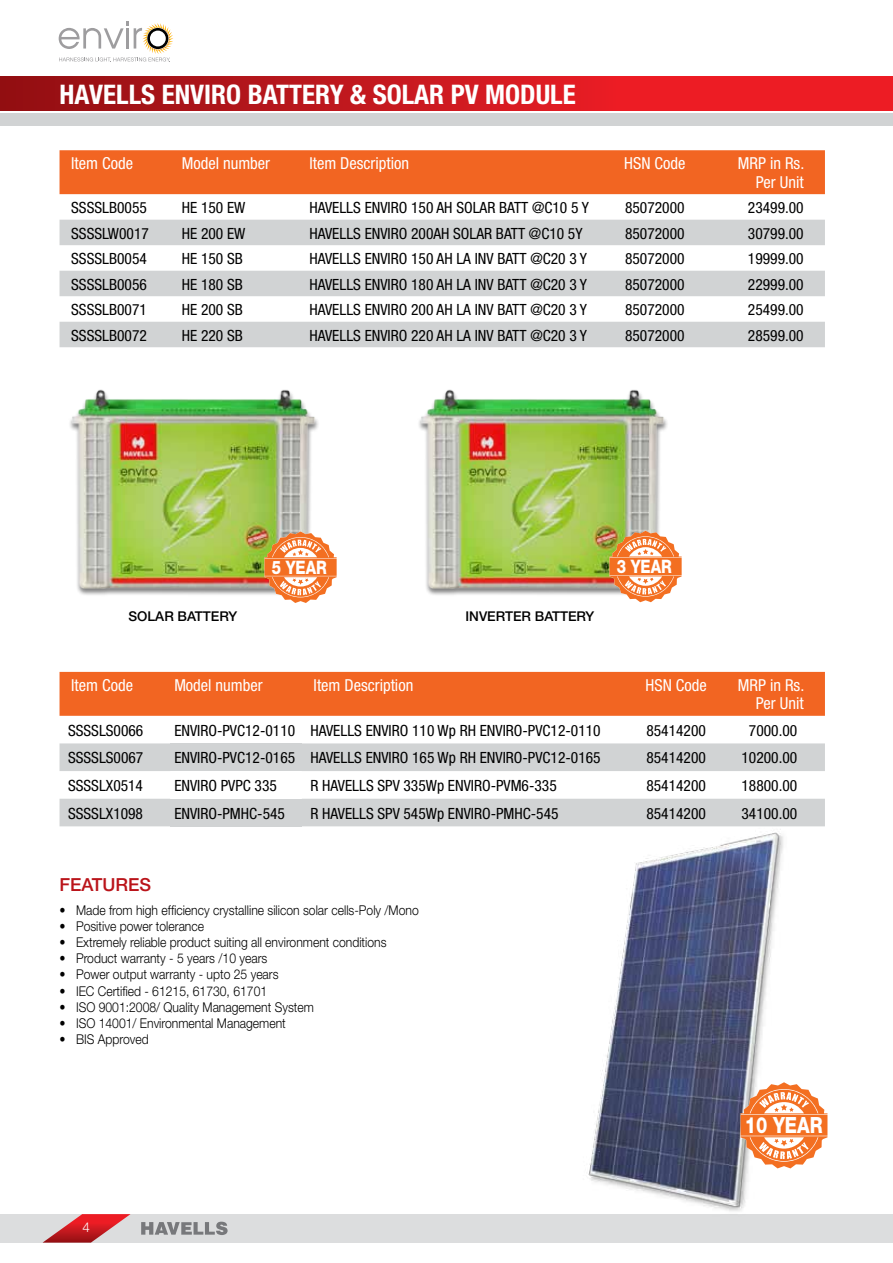
<style>
.page{position:relative;width:893px;height:1263px;background:#fff}
.page>*{position:absolute;margin:0;border:0;box-sizing:border-box;transform-origin:0 0}
.t1{font:700 condensed 27px "Helvetica Neue";color:#fff}
.t2{font:800 22.35px "Helvetica Neue";color:#fff;scale:.8 1}
.t3{font:800 18.6px "Helvetica Neue";color:#fff;scale:.8 1}
.t4{font:500 18px "Helvetica Neue";color:#ba141a}
.t5{font:condensed 16.5px/18.6px "Helvetica Neue";color:#fff;text-align:right}
.t6{font:condensed 15.45px "Helvetica Neue";color:#000}
.t7{font:300 13.5px "Helvetica Neue";color:#000;scale:.9 1}
.t8{font:500 13.5px "Helvetica Neue";color:#000}
.t9{font:300 13.5px "Helvetica Neue";color:#fff}
</style>
<div class="page">
<svg style="left:0;top:77px;width:892px;height:34px;background:#ca181e"></svg>
<div style="left:0;top:113px;width:893px;height:13px;background:#d1d3d4"></div>
<hr style="left:892px;top:77px;width:1px;height:34px;background:#ed1c24">
<div style="left:0;top:1214px;width:893px;height:28px;background:#dcddde"></div>
<svg style="left:141px;top:1222px;width:87px;height:13px"></svg>
<svg style="left:43px;top:1214px;width:88px;height:28px"></svg>
<svg style="left:59px;top:21px;width:114px;height:41px"></svg>
<div style="left:60px;top:150px;width:765px;height:44px;background:#f26522"></div>
<div style="left:60px;top:220px;width:765px;height:25px;background:#d1d3d4"></div>
<div style="left:60px;top:271px;width:765px;height:25px;background:#d1d3d4"></div>
<div style="left:60px;top:322px;width:765px;height:25px;background:#d1d3d4"></div>
<img style="left:70px;top:389px;width:248px;height:206px">
<img style="left:419px;top:389px;width:248px;height:214px">
<svg style="left:264px;top:531px;width:73px;height:72px"></svg>
<img style="left:574px;top:826px;width:223px;height:385px">
<svg style="left:741px;top:1082px;width:86px;height:86px"></svg>
<div style="left:60px;top:672px;width:765px;height:44px;background:#f26522"></div>
<svg style="left:60px;top:743px;width:765px;height:83px;fill:#d1d3d4"></svg>
<div style="left:170px;top:743px;width:132px;height:28px;background:#d1d3d4"></div>
<div style="left:170px;top:799px;width:132px;height:27px;background:#d1d3d4"></div>
<svg style="left:609px;top:531px;width:73px;height:71px"></svg>
<h1 class="t1" style="left:60px;top:78px;width:30px">HAVELLS</h1>
<h1 class="t1" style="left:162px;top:78px;width:27px">ENVIRO</h1>
<h1 class="t1" style="left:248px;top:78px;width:30px">BATTERY</h1>
<h1 class="t1" style="left:350px;top:78px;width:170px">&amp; SOLAR PV MODULE</h1>
<p class="t5" style="left:71px;top:154px;width:63px">Item Code</p>
<p class="t5" style="left:182px;top:154px;width:90px">Model number</p>
<p class="t5" style="left:309px;top:154px;width:101px">Item Description</p>
<p class="t5" style="left:624px;top:154px;width:63px">HSN Code</p>
<p class="t5" style="left:738px;top:154px;width:68px">MRP in Rs.<br>Per Unit</p>
<p class="t6" style="left:71px;top:199px;width:77px">SSSSLB0055</p>
<p class="t6" style="left:182px;top:199px;width:65px">HE 150 EW</p>
<p class="t6" style="left:309px;top:199px;width:281px">HAVELLS ENVIRO 150 AH SOLAR BATT @C10 5 Y</p>
<p class="t6" style="left:625px;top:199px;width:61px">85072000</p>
<p class="t6" style="left:748px;top:199px;width:57px">23499.00</p>
<p class="t6" style="left:71px;top:224px;width:79px">SSSSLW0017</p>
<p class="t6" style="left:182px;top:224px;width:65px">HE 200 EW</p>
<p class="t6" style="left:309px;top:224px;width:275px">HAVELLS ENVIRO 200AH SOLAR BATT @C10 5Y</p>
<p class="t6" style="left:625px;top:224px;width:61px">85072000</p>
<p class="t6" style="left:748px;top:224px;width:57px">30799.00</p>
<p class="t6" style="left:71px;top:250px;width:77px">SSSSLB0054</p>
<p class="t6" style="left:182px;top:250px;width:63px">HE 150 SB</p>
<p class="t6" style="left:309px;top:250px;width:279px">HAVELLS ENVIRO 150 AH LA INV BATT @C20 3 Y</p>
<p class="t6" style="left:625px;top:250px;width:61px">85072000</p>
<p class="t6" style="left:748px;top:250px;width:57px">19999.00</p>
<p class="t6" style="left:71px;top:275px;width:77px">SSSSLB0056</p>
<p class="t6" style="left:182px;top:275px;width:63px">HE 180 SB</p>
<p class="t6" style="left:309px;top:275px;width:279px">HAVELLS ENVIRO 180 AH LA INV BATT @C20 3 Y</p>
<p class="t6" style="left:625px;top:275px;width:61px">85072000</p>
<p class="t6" style="left:748px;top:275px;width:57px">22999.00</p>
<p class="t6" style="left:71px;top:301px;width:77px">SSSSLB0071</p>
<p class="t6" style="left:182px;top:301px;width:63px">HE 200 SB</p>
<p class="t6" style="left:309px;top:301px;width:279px">HAVELLS ENVIRO 200 AH LA INV BATT @C20 3 Y</p>
<p class="t6" style="left:625px;top:301px;width:61px">85072000</p>
<p class="t6" style="left:748px;top:301px;width:57px">25499.00</p>
<p class="t6" style="left:71px;top:326px;width:77px">SSSSLB0072</p>
<p class="t6" style="left:182px;top:326px;width:63px">HE 220 SB</p>
<p class="t6" style="left:309px;top:326px;width:279px">HAVELLS ENVIRO 220 AH LA INV BATT @C20 3 Y</p>
<p class="t6" style="left:625px;top:326px;width:61px">85072000</p>
<p class="t6" style="left:748px;top:326px;width:57px">28599.00</p>
<p class="t3" style="left:272px;top:556px;width:71px">5 YEAR</p>
<p class="t8" style="left:129px;top:608px;width:110px">SOLAR BATTERY</p>
<p class="t8" style="left:466px;top:608px;width:130px">INVERTER BATTERY</p>
<p class="t3" style="left:617px;top:555px;width:71px">3 YEAR</p>
<p class="t5" style="left:71px;top:675px;width:63px">Item Code</p>
<p class="t5" style="left:174px;top:675px;width:90px">Model number</p>
<p class="t5" style="left:314px;top:675px;width:101px">Item Description</p>
<p class="t5" style="left:645px;top:675px;width:63px">HSN Code</p>
<p class="t5" style="left:738px;top:675px;width:68px">MRP in Rs.<br>Per Unit</p>
<p class="t6" style="left:68px;top:721px;width:77px">SSSSLS0066</p>
<p class="t6" style="left:174px;top:721px;width:428px">ENVIRO-PVC12-0110 HAVELLS ENVIRO 110 Wp RH ENVIRO-PVC12-0110</p>
<p class="t6" style="left:646px;top:721px;width:61px">85414200</p>
<p class="t6" style="left:749px;top:721px;width:50px">7000.00</p>
<p class="t6" style="left:68px;top:749px;width:77px">SSSSLS0067</p>
<p class="t6" style="left:174px;top:749px;width:428px">ENVIRO-PVC12-0165 HAVELLS ENVIRO 165 Wp RH ENVIRO-PVC12-0165</p>
<p class="t6" style="left:646px;top:749px;width:61px">85414200</p>
<p class="t6" style="left:741px;top:749px;width:57px">10200.00</p>
<p class="t6" style="left:68px;top:777px;width:77px">SSSSLX0514</p>
<p class="t6" style="left:174px;top:777px;width:104px">ENVIRO PVPC 335</p>
<p class="t6" style="left:310px;top:777px;width:248px">R HAVELLS SPV 335Wp ENVIRO-PVM6-335</p>
<p class="t6" style="left:646px;top:777px;width:61px">85414200</p>
<p class="t6" style="left:741px;top:777px;width:57px">18800.00</p>
<p class="t6" style="left:68px;top:804px;width:77px">SSSSLX1098</p>
<p class="t6" style="left:174px;top:804px;width:112px">ENVIRO-PMHC-545</p>
<p class="t6" style="left:310px;top:804px;width:250px">R HAVELLS SPV 545Wp ENVIRO-PMHC-545</p>
<p class="t6" style="left:646px;top:804px;width:61px">85414200</p>
<p class="t6" style="left:741px;top:804px;width:57px">34100.00</p>
<p class="t4" style="left:60px;top:874px;width:93px">FEATURES</p>
<p class="t7" style="left:60px;top:901px;width:401px">• Made from high efficiency crystalline silicon solar cells-Poly /Mono</p>
<p class="t7" style="left:60px;top:918px;width:162px">• Positive power tolerance</p>
<p class="t7" style="left:60px;top:934px;width:365px">• Extremely reliable product suiting all environment conditions</p>
<p class="t7" style="left:60px;top:950px;width:232px">• Product warranty - 5 years /10 years</p>
<p class="t7" style="left:60px;top:966px;width:245px">• Power output warranty - upto 25 years</p>
<p class="t7" style="left:60px;top:982px;width:232px">• IEC Certified - 61215, 61730, 61701</p>
<p class="t7" style="left:60px;top:999px;width:284px">• ISO 9001:2008/ Quality Management System</p>
<p class="t7" style="left:60px;top:1015px;width:253px">• ISO 14001/ Environmental Management</p>
<p class="t7" style="left:60px;top:1031px;width:101px">• BIS Approved</p>
<p class="t9" style="left:82px;top:1219px;width:9px">4</p>
<h2 class="t2" style="left:745px;top:1112px;width:99px">10 YEAR</h2>
</div>
